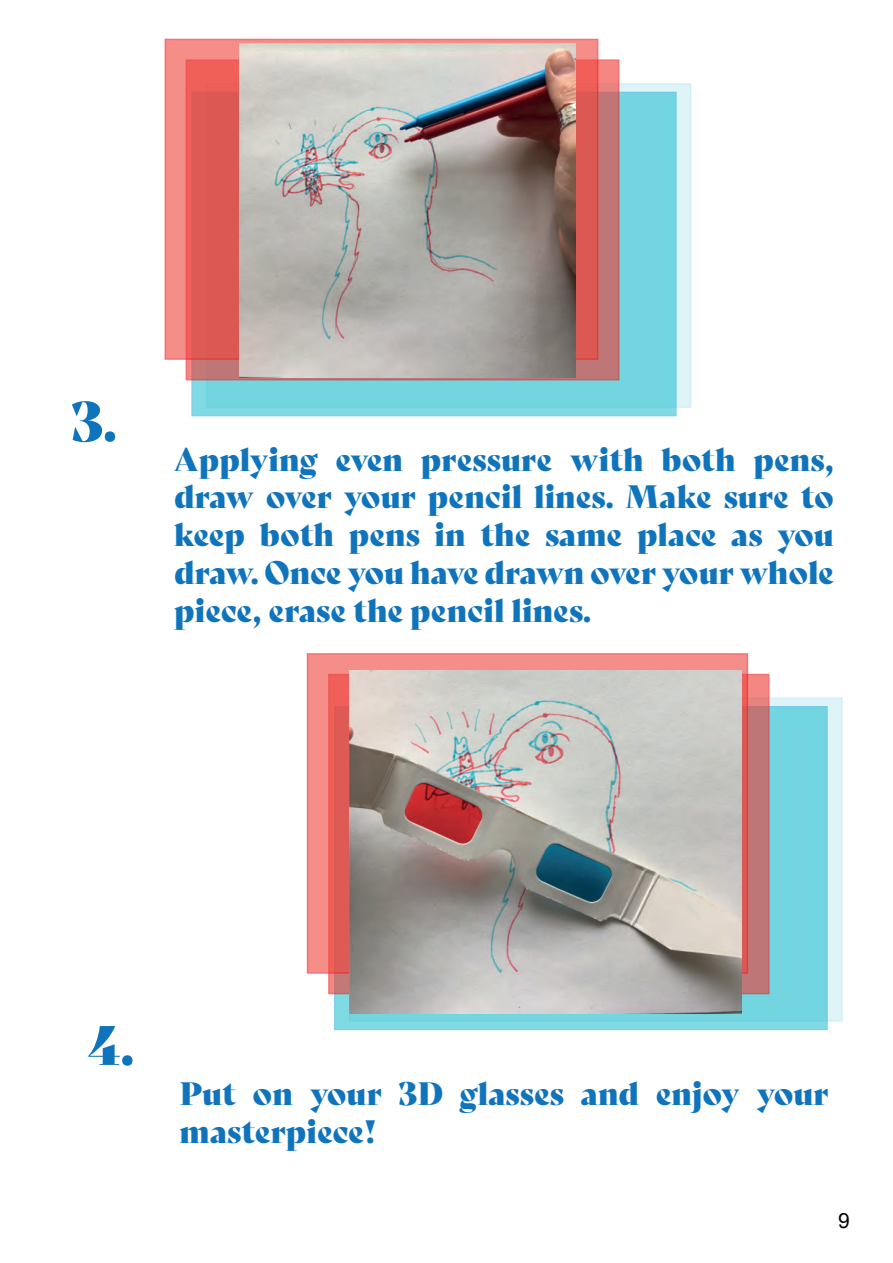
<style>
.page{position:relative;width:893px;height:1263px;background:#fff}
.page>*{position:absolute;margin:0;border:0;box-sizing:border-box;transform-origin:0 0}
.t1{font:54px "Bely Display";color:#1074bc}
.t2{font:31.5px/37.8px "Bely Display";color:#1074bc;text-align:justify}
.t3{font:21px "Arial";color:#000}
</style>
<div class="page">
<div style="left:206px;top:83px;width:485px;height:325px;background:#dff4f7"></div>
<svg style="left:191px;top:92px;width:486px;height:324px;background:#74d3df"></svg>
<svg style="left:186px;top:59px;width:433px;height:321px;background:#c27776"></svg>
<svg style="left:165px;top:39px;width:433px;height:321px;background:#e56b65"></svg>
<div style="left:349px;top:697px;width:494px;height:325px;background:#dff4f7"></div>
<div style="left:334px;top:706px;width:494px;height:324px;background:linear-gradient(to right,#7bd7e2,#75d5e1)"></div>
<svg style="left:328px;top:674px;width:441px;height:320px;background:#c37776"></svg>
<svg style="left:307px;top:653px;width:441px;height:321px;background:#ed7974"></svg>
<img style="left:239px;top:44px;width:337px;height:333px">
<img style="left:350px;top:670px;width:392px;height:343px">
<h1 class="t1" style="left:71px;top:378px;width:47px">3.</h1>
<p class="t2" style="left:174px;top:438px;width:661px">Applying even pressure with both pens, draw over your pencil lines. Make sure to keep both pens in the same place as you draw. Once you have drawn over your whole piece, erase the pencil lines.</p>
<h1 class="t1" style="left:88px;top:1002px;width:48px">4.</h1>
<p class="t2" style="left:180px;top:1072px;width:651px">Put on your 3D glasses and enjoy your masterpiece!</p>
<p class="t3" style="left:838px;top:1206px;width:13px">9</p>
</div>
